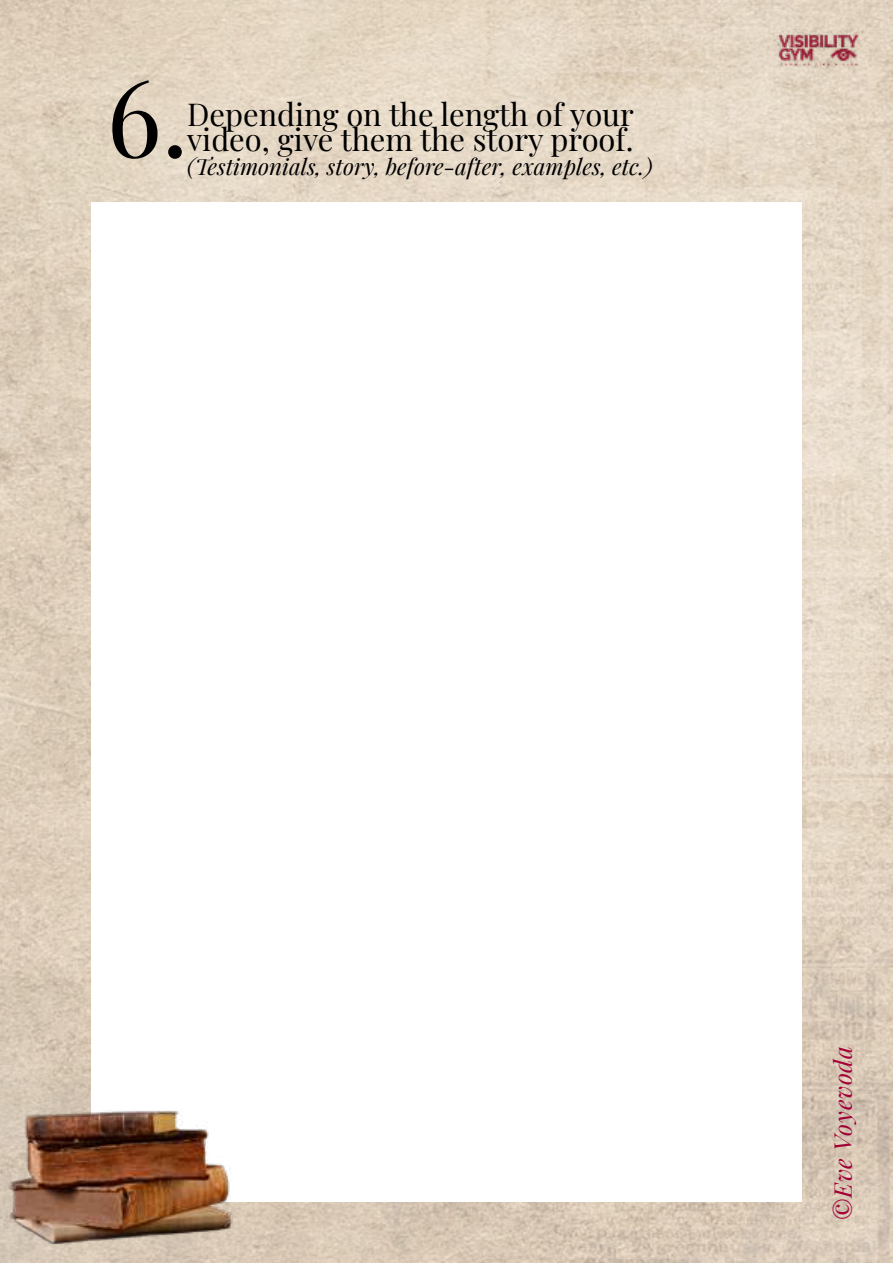
<style>
.page{position:relative;width:893px;height:1263px;background:#fff}
.page>*{position:absolute;margin:0;border:0;box-sizing:border-box;transform-origin:0 0}
.t1{font:106.5px "Playfair Display";color:#000}
.t2{font:30.9px/24.3px "Playfair Display";color:#000}
.t3{font:italic 24.45px "Playfair Display";letter-spacing:.03em;color:#a30037}
.t4{font:italic 22.5px "Playfair Display";color:#000}
</style>
<div class="page">
<img style="left:0;top:0;width:893px;height:1263px">
<img style="left:773px;top:30px;width:90px;height:39px">
<div style="left:91px;top:202px;width:711px;height:1000px;background:#fff"></div>
<img style="left:5px;top:1098px;width:239px;height:165px">
<h1 class="t1" style="left:106px;top:34px;width:83px">6.</h1>
<p class="t2" style="left:187px;top:100px;width:448px">Depending on the length of your video, give them the story proof.</p>
<p class="t4" style="left:187px;top:149px;width:467px">(Testimonials, story, before-after, examples, etc.)</p>
<p class="t3" style="left:824px;top:1221px;width:177px;rotate:-90deg">©Eve Voyevoda</p>
</div>
